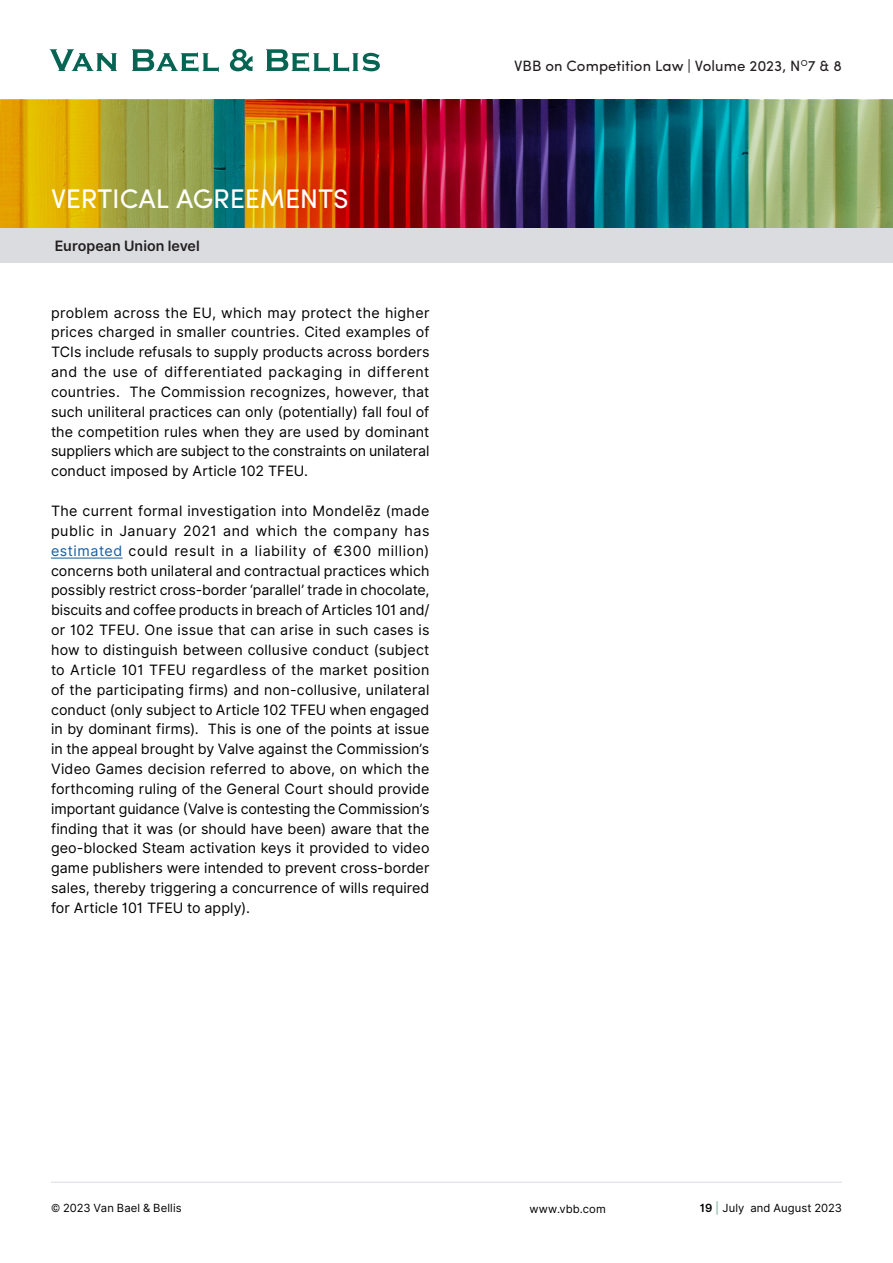
<style>
.page{position:relative;width:893px;height:1263px;background:#fff}
.page>*{position:absolute;margin:0;border:0;box-sizing:border-box;transform-origin:0 0}
.Titles{font:27px "Sofia Pro";letter-spacing:-.01em;color:#fff}
.t1{font:15px "Sofia Pro";letter-spacing:.005em;color:#231f20}
.Body_text{font:14.25px/19.8px "Inter";letter-spacing:.005em;color:#000001;text-align:justify}
.Body_text-2{font:600 14.25px "Inter";letter-spacing:.005em;color:#231f20}
.Mentions{font:11.25px "Inter";letter-spacing:.01em;color:#000001}
.s1{color:#175d9e}
.s2{font-weight:600}
.s3{font-weight:700;color:#aacbc3}
</style>
<div class="page">
<hr style="left:51px;top:1182px;width:791px;height:1px;background:#d9dbdf">
<svg style="left:50px;top:49px;width:67px;height:22px"></svg>
<svg style="left:132px;top:49px;width:87px;height:23px"></svg>
<svg style="left:230px;top:49px;width:23px;height:22px"></svg>
<svg style="left:266px;top:49px;width:114px;height:23px"></svg>
<img style="left:0;top:100px;width:893px;height:129px">
<div style="left:0;top:229px;width:893px;height:34px;background:#dadce0"></div>
<hr style="left:51px;top:558px;width:72px;height:1px;background:#175d9e">
<p class="Titles" style="left:51px;top:179px;width:299px">VERTICAL AGREEMENTS</p>
<p class="Body_text-2" style="left:55px;top:236px;width:147px">European Union level</p>
<p class="Body_text" style="left:51px;top:303px;width:380px">problem across the EU, which may protect the higher prices charged in smaller countries. Cited examples of TCIs include refusals to supply products across borders and the use of differentiated packaging in different countries. The Commission recognizes, however, that such uniliteral practices can only (potentially) fall foul of the competition rules when they are used by dominant suppliers which are subject to the constraints on unilateral conduct imposed by Article 102 TFEU.</p>
<p class="Body_text" style="left:51px;top:501px;width:380px">The current formal investigation into Mondelēz (made public in January 2021 and which the company has <span class="s1">estimated</span> could result in a liability of €300 million) concerns both unilateral and contractual practices which possibly restrict cross-border ‘parallel’ trade in chocolate, biscuits and coffee products in breach of Articles 101 and/ or 102 TFEU. One issue that can arise in such cases is how to distinguish between collusive conduct (subject to Article 101 TFEU regardless of the market position of the participating firms) and non-collusive, unilateral conduct (only subject to Article 102 TFEU when engaged in by dominant firms). This is one of the points at issue in the appeal brought by Valve against the Commission’s Video Games decision referred to above, on which the forthcoming ruling of the General Court should provide important guidance (Valve is contesting the Commission’s finding that it was (or should have been) aware that the geo-blocked Steam activation keys it provided to video game publishers were intended to prevent cross-border sales, thereby triggering a concurrence of wills required for Article 101 TFEU to apply).</p>
<p class="t1" style="left:514px;top:54px;width:329px">VBB on Competition Law | Volume 2023, N<sup>O</sup>7 &amp; 8</p>
<p class="Mentions" style="left:51px;top:1200px;width:132px">© 2023 Van Bael &amp; Bellis</p>
<p class="Mentions" style="left:529px;top:1201px;width:78px">www.vbb.com</p>
<p class="Mentions" style="left:700px;top:1200px;width:144px"><span class="s2">19</span> <span class="s3">|</span> July and August 2023</p>
</div>
